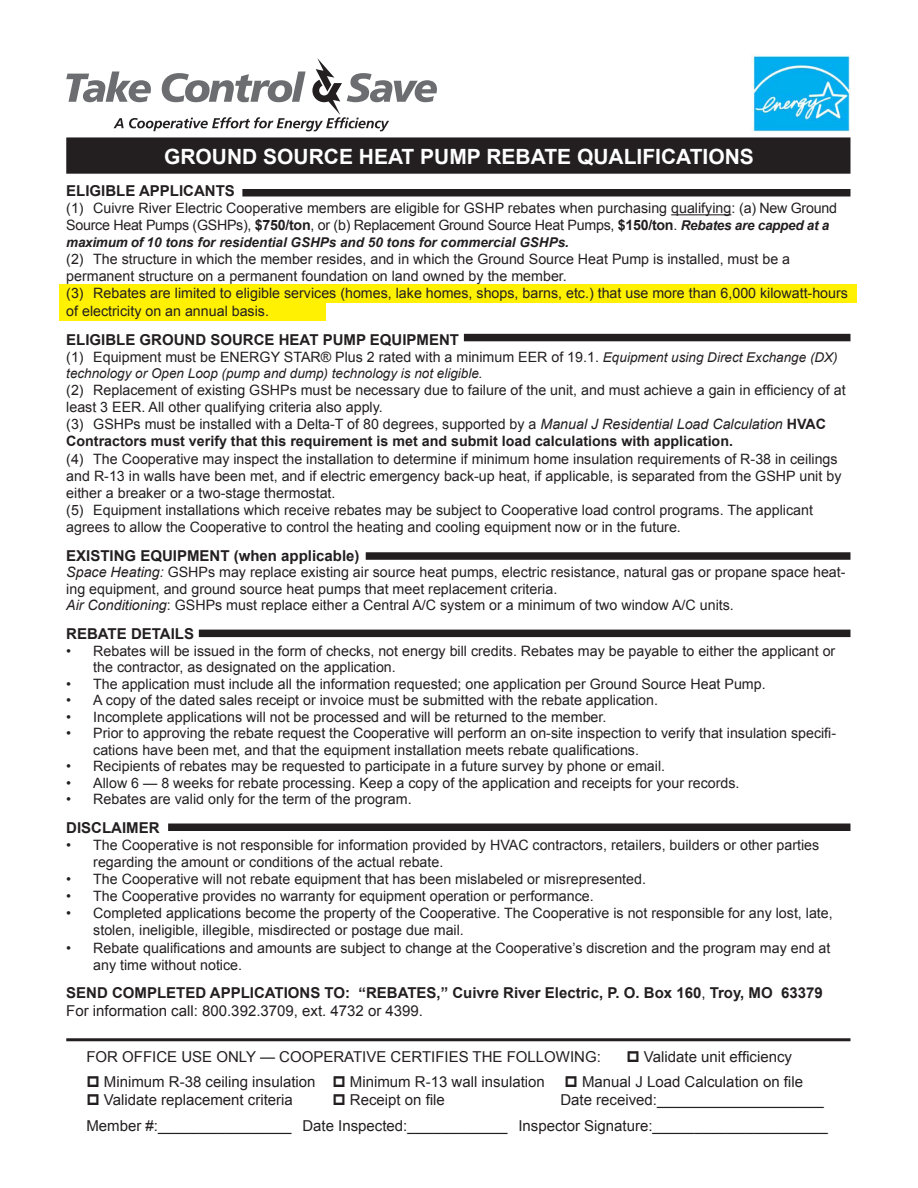
<style>
.page{position:relative;width:918px;height:1188px;background:#fff}
.page>*{position:absolute;margin:0;border:0;box-sizing:border-box;transform-origin:0 0}
.t1{font:700 21px "Arial";color:#fff}
.t2{font:15px "Arial";color:#231f20}
.t3{font:700 15px/18px "Arial";color:#231f20}
.t4{font:14.25px/17.1px "Arial";color:#231f20}
.t5{font:700 14.25px/17.1px "Arial";color:#231f20}
.t6{font:italic 700 13.5px "Arial";color:#231f20}
.t7{font:italic 13.5px "Arial";color:#231f20}
.s1{font-weight:700}
.s2{font-weight:700;font-style:italic;font-size:13.5px}
.s3{font-style:italic;font-size:13.5px}
.s4{font-weight:400}
.s5{font-weight:400;font-style:italic}
.s6{font-style:italic}
</style>
<div class="page">
<div style="left:60px;top:302px;width:266px;height:19px;background:#fff101"></div>
<div style="left:59px;top:284px;width:798px;height:19px;background:#fff101"></div>
<img style="left:752px;top:54px;width:98px;height:77px">
<svg style="left:66px;top:58px;width:371px;height:73px"></svg>
<div style="left:67px;top:138px;width:783px;height:35px;background:#231f20"></div>
<div style="left:66px;top:137px;width:784px;height:37px;border:2px solid #231f20"></div>
<hr style="left:671px;top:214px;width:60px;height:1px;background:#231f20">
<div style="left:242px;top:189px;width:608px;height:7px;background:#231f20"></div>
<div style="left:464px;top:334px;width:386px;height:7px;background:#231f20"></div>
<div style="left:366px;top:552px;width:485px;height:8px;background:#231f20"></div>
<div style="left:168px;top:824px;width:682px;height:7px;background:#231f20"></div>
<hr style="left:66px;top:1038px;width:784px;height:3px;background:#231f20">
<div style="left:199px;top:630px;width:652px;height:7px;background:#231f20"></div>
<p class="t1" style="left:164px;top:142px;width:591px">GROUND SOURCE HEAT PUMP REBATE QUALIFICATIONS</p>
<p class="t3" style="left:66px;top:182px;width:170px">ELIGIBLE APPLICANTS</p>
<p class="t4" style="left:66px;top:200px;width:772px">(1) Cuivre River Electric Cooperative members are eligible for GSHP rebates when purchasing qualifying: (a) New Ground<br>Source Heat Pumps (GSHPs), <span class="s1">$750/ton</span>, or (b) Replacement Ground Source Heat Pumps, <span class="s1">$150/ton</span>. <span class="s2">Rebates are capped at a</span></p>
<p class="t6" style="left:66px;top:233px;width:504px">maximum of 10 tons for residential GSHPs and 50 tons for commercial GSHPs.</p>
<p class="t4" style="left:66px;top:250px;width:725px">(2) The structure in which the member resides, and in which the Ground Source Heat Pump is installed, must be a</p>
<p class="t4" style="left:66px;top:267px;width:502px">permanent structure on a permanent foundation on land owned by the member.</p>
<p class="t4" style="left:66px;top:284px;width:783px;line-height:18px">(3) Rebates are limited to eligible services (homes, lake homes, shops, barns, etc.) that use more than 6,000 kilowatt-hours of electricity on an annual basis.</p>
<p class="t3" style="left:66px;top:331px;width:394px">ELIGIBLE GROUND SOURCE HEAT PUMP EQUIPMENT</p>
<p class="t4" style="left:66px;top:348px;width:773px">(1) Equipment must be ENERGY STAR® Plus 2 rated with a minimum EER of 19.1. <span class="s3">Equipment using Direct Exchange (DX)</span></p>
<p class="t7" style="left:66px;top:365px;width:418px">technology or Open Loop (pump and dump) technology is not eligible.</p>
<p class="t4" style="left:66px;top:382px;width:781px">(2) Replacement of existing GSHPs must be necessary due to failure of the unit, and must achieve a gain in efficiency of at least 3 EER. All other qualifying criteria also apply.</p>
<p class="t5" style="left:66px;top:416px;width:761px"><span class="s4">(3) GSHPs must be installed with a Delta-T of 80 degrees, supported by a</span> <span class="s5">Manual J Residential Load Calculation</span> HVAC<br>Contractors must verify that this requirement is met and submit load calculations with application.</p>
<p class="t4" style="left:66px;top:450px;width:777px">(4) The Cooperative may inspect the installation to determine if minimum home insulation requirements of R-38 in ceilings and R-13 in walls have been met, and if electric emergency back-up heat, if applicable, is separated from the GSHP unit by either a breaker or a two-stage thermostat.</p>
<p class="t4" style="left:66px;top:501px;width:748px">(5) Equipment installations which receive rebates may be subject to Cooperative load control programs. The applicant agrees to allow the Cooperative to control the heating and cooling equipment now or in the future.</p>
<p class="t3" style="left:66px;top:547px;width:295px">EXISTING EQUIPMENT (when applicable)</p>
<p class="t4" style="left:66px;top:564px;width:781px;line-height:16.5px"><span class="s6">Space Heating:</span> GSHPs may replace existing air source heat pumps, electric resistance, natural gas or propane space heat&shy;ing equipment, and ground source heat pumps that meet replacement criteria.</p>
<p class="t4" style="left:66px;top:597px;width:669px"><span class="s6">Air Conditioning</span>: GSHPs must replace either a Central A/C system or a minimum of two window A/C units.</p>
<p class="t3" style="left:66px;top:625px;width:129px">REBATE DETAILS</p>
<p class="t4" style="left:93px;top:642px;width:744px;line-height:16.5px;text-indent:-27px">• Rebates will be issued in the form of checks, not energy bill credits. Rebates may be payable to either the applicant or the contractor, as designated on the application.</p>
<p class="t4" style="left:66px;top:675px;width:701px">• The application must include all the information requested; one application per Ground Source Heat Pump.</p>
<p class="t4" style="left:66px;top:692px;width:593px">• A copy of the dated sales receipt or invoice must be submitted with the rebate application.</p>
<p class="t4" style="left:66px;top:708px;width:542px">• Incomplete applications will not be processed and will be returned to the member.</p>
<p class="t4" style="left:93px;top:725px;width:744px;line-height:16.5px;text-indent:-27px">• Prior to approving the rebate request the Cooperative will perform an on-site inspection to verify that insulation specifi&shy;cations have been met, and that the equipment installation meets rebate qualifications.</p>
<p class="t4" style="left:66px;top:758px;width:600px">• Recipients of rebates may be requested to participate in a future survey by phone or email.</p>
<p class="t4" style="left:66px;top:774px;width:675px">• Allow 6 — 8 weeks for rebate processing. Keep a copy of the application and receipts for your records.</p>
<p class="t4" style="left:66px;top:791px;width:347px">• Rebates are valid only for the term of the program.</p>
<p class="t3" style="left:66px;top:819px;width:95px">DISCLAIMER</p>
<p class="t4" style="left:93px;top:837px;width:728px;text-indent:-27px">• The Cooperative is not responsible for information provided by HVAC contractors, retailers, builders or other parties regarding the amount or conditions of the actual rebate.</p>
<p class="t4" style="left:66px;top:871px;width:581px">• The Cooperative will not rebate equipment that has been mislabeled or misrepresented.</p>
<p class="t4" style="left:66px;top:888px;width:529px">• The Cooperative provides no warranty for equipment operation or performance.</p>
<p class="t4" style="left:93px;top:905px;width:741px;text-indent:-27px">• Completed applications become the property of the Cooperative. The Cooperative is not responsible for any lost, late, stolen, ineligible, illegible, misdirected or postage due mail.</p>
<p class="t4" style="left:93px;top:939px;width:739px;text-indent:-27px">• Rebate qualifications and amounts are subject to change at the Cooperative’s discretion and the program may end at any time without notice.</p>
<p class="t3" style="left:66px;top:985px;width:758px">SEND COMPLETED APPLICATIONS TO: “REBATES,” Cuivre River Electric, P. O. Box 160<span class="s4">,</span> Troy, MO 63379<br><span class="s4">For information call: 800.392.3709, ext. 4732 or 4399.</span></p>
<p class="t2" style="left:86px;top:1047px;width:516px">FOR OFFICE USE ONLY — COOPERATIVE CERTIFIES THE FOLLOWING:</p>
<p class="t2" style="left:644px;top:1047px;width:150px">Validate unit efficiency</p>
<p class="t2" style="left:104px;top:1072px;width:213px">Minimum R-38 ceiling insulation</p>
<p class="t2" style="left:350px;top:1072px;width:197px">Minimum R-13 wall insulation</p>
<p class="t2" style="left:582px;top:1072px;width:222px">Manual J Load Calculation on file</p>
<p class="t2" style="left:104px;top:1090px;width:190px">Validate replacement criteria</p>
<p class="t2" style="left:350px;top:1090px;width:97px">Receipt on file</p>
<p class="t2" style="left:560px;top:1090px;width:265px">Date received:____________________</p>
<p class="t2" style="left:86px;top:1115px;width:743px">Member #:________________ Date Inspected:____________ Inspector Signature:_____________________</p>
</div>
